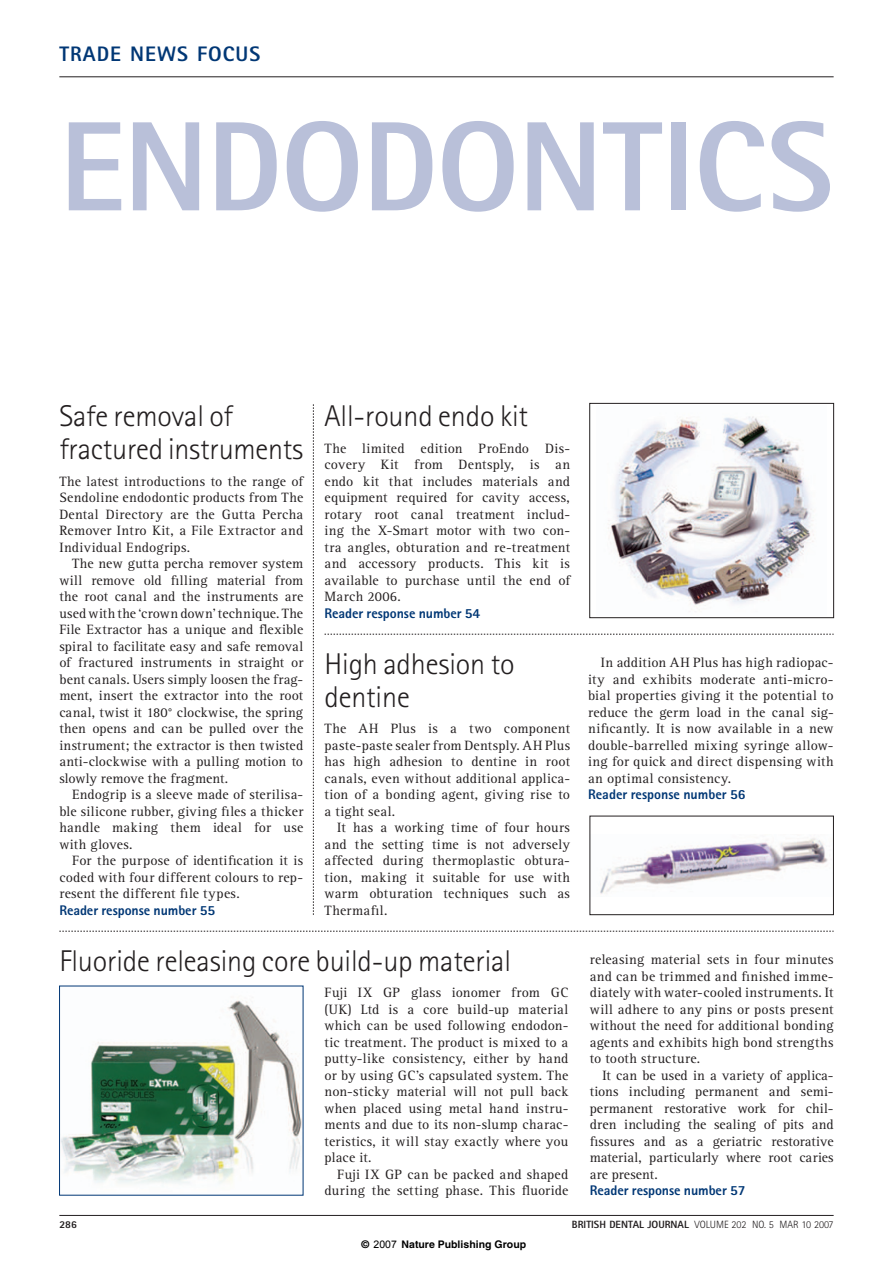
<style>
.page{position:relative;width:893px;height:1263px;background:#fff}
.page>*{position:absolute;margin:0;border:0;box-sizing:border-box;transform-origin:0 0}
.t1{font:800 127.5px "Rotis Sans Serif";letter-spacing:-.01em;color:#b9c0d9}
.t2{font:300 30px/33px "Rotis Sans Serif";letter-spacing:-.005em;color:#231f20}
.t3{font:800 21px "Rotis Sans Serif";letter-spacing:.05em;color:#013775}
.t4{font:13.95px/16.5px "Rotis Serif";letter-spacing:.02em;color:#231f20;text-align:justify}
.t5{font:800 13.95px "Rotis Sans Serif";letter-spacing:-.005em;color:#013775}
.t6{font:300 10.5px "Rotis Sans Serif";color:#231f20}
.t7{font:700 10.5px "Helvetica";color:#000}
.t8{font:800 10.5px "Rotis Sans Serif";color:#231f20}
.s1{font-weight:800}
.s2{font-family:"Arial";font-weight:400}
</style>
<div class="page">
<svg style="left:313px;top:404px;width:1px;height:511px"></svg>
<hr style="left:59px;top:77px;width:774px;height:1px;background:#231f20">
<hr style="left:59px;top:1215px;width:774px;height:1px;background:#231f20">
<img style="left:61px;top:1000px;width:240px;height:184px">
<svg style="left:59px;top:931px;width:774px;height:1px"></svg>
<svg style="left:324px;top:634px;width:509px;height:1px"></svg>
<img style="left:600px;top:838px;width:228px;height:56px">
<div style="left:589px;top:816px;width:244px;height:99px;border:1px solid #231f20"></div>
<img style="left:608px;top:416px;width:206px;height:194px">
<div style="left:589px;top:403px;width:244px;height:215px;border:1px solid #231f20"></div>
<h3 class="t3" style="left:59px;top:47px;width:202px">TRADE NEWS FOCUS</h3>
<h1 class="t1" style="left:59px;top:122px;width:775px">ENDODONTICS</h1>
<h2 class="t2" style="left:59px;top:403px;width:245px">Safe removal of fractured instruments</h2>
<p class="t4" style="left:59px;top:474px;width:245px">The latest introductions to the range of Sendoline endodontic products from The Dental Directory are the Gutta Percha Remover Intro Kit, a File Extractor and Individual Endogrips.</p>
<p class="t4" style="left:59px;top:557px;width:245px;text-indent:13px">The new gutta percha remover system will remove old filling material from the root canal and the instruments are used with the ‘crown down’ technique. The File Extractor has a unique and flexible spiral to facilitate easy and safe removal of fractured instruments in straight or bent canals. Users simply loosen the frag&shy;ment, insert the extractor into the root canal, twist it 180° clockwise, the spring then opens and can be pulled over the instrument; the extractor is then twisted anti-clockwise with a pulling motion to slowly remove the fragment.</p>
<p class="t4" style="left:59px;top:788px;width:245px;text-indent:13px">Endogrip is a sleeve made of sterilisa&shy;ble silicone rubber, giving files a thicker handle making them ideal for use with gloves.</p>
<p class="t4" style="left:59px;top:854px;width:245px;text-indent:13px">For the purpose of identification it is coded with four different colours to rep&shy;resent the different file types.</p>
<p class="t5" style="left:59px;top:905px;width:157px">Reader response number 55</p>
<h2 class="t2" style="left:324px;top:403px;width:205px">All-round endo kit</h2>
<p class="t4" style="left:324px;top:441px;width:247px">The limited edition ProEndo Dis&shy;covery Kit from Dentsply, is an endo kit that includes materials and equipment required for cavity access, rotary root canal treatment includ&shy;ing the X-Smart motor with two con&shy;tra angles, obturation and re-treatment and accessory products. This kit is available to purchase until the end of March 2006.</p>
<p class="t5" style="left:324px;top:608px;width:157px">Reader response number 54</p>
<h2 class="t2" style="left:324px;top:650px;width:191px">High adhesion to dentine</h2>
<p class="t4" style="left:324px;top:722px;width:247px">The AH Plus is a two component paste-paste sealer from Dentsply. AH Plus has high adhesion to dentine in root canals, even without additional applica&shy;tion of a bonding agent, giving rise to a tight seal.</p>
<p class="t4" style="left:324px;top:821px;width:247px;text-indent:13px">It has a working time of four hours and the setting time is not adversely affected during thermoplastic obtura&shy;tion, making it suitable for use with warm obturation techniques such as Thermafil.</p>
<h2 class="t2" style="left:59px;top:947px;width:453px">Fluoride releasing core build-up material</h2>
<p class="t4" style="left:324px;top:986px;width:245px">Fuji IX GP glass ionomer from GC (UK) Ltd is a core build-up material which can be used following endodon&shy;tic treatment. The product is mixed to a putty-like consistency, either by hand or by using GC’s capsulated system. The non-sticky material will not pull back when placed using metal hand instru&shy;ments and due to its non-slump charac&shy;teristics, it will stay exactly where you place it.</p>
<p class="t4" style="left:324px;top:1167px;width:245px;text-align:right">Fuji IX GP can be packed and shaped during the setting phase. This fluoride</p>
<p class="t4" style="left:588px;top:656px;width:247px;text-indent:13px">In addition AH Plus has high radiopac&shy;ity and exhibits moderate anti-micro&shy;bial properties giving it the potential to reduce the germ load in the canal sig&shy;nificantly. It is now available in a new double-barrelled mixing syringe allow&shy;ing for quick and direct dispensing with an optimal consistency.</p>
<p class="t5" style="left:588px;top:790px;width:159px">Reader response number 56</p>
<p class="t4" style="left:589px;top:953px;width:245px">releasing material sets in four minutes and can be trimmed and finished imme&shy;diately with water-cooled instruments. It will adhere to any pins or posts present without the need for additional bonding agents and exhibits high bond strengths to tooth structure.</p>
<p class="t4" style="left:589px;top:1068px;width:245px;text-indent:13px">It can be used in a variety of applica&shy;tions including permanent and semi&shy;permanent restorative work for chil&shy;dren including the sealing of pits and fissures and as a geriatric restorative material, particularly where root caries are present.</p>
<p class="t5" style="left:589px;top:1186px;width:157px">Reader response number 57</p>
<p class="t8" style="left:59px;top:1221px;width:19px">286</p>
<p class="t6" style="left:572px;top:1221px;width:263px"><span class="s1">BRITISH DENTAL JOURNAL</span> VOLUME 202 NO. 5 MAR 10 2007</p>
<p class="t7" style="left:361px;top:1238px;width:166px">© <span class="s2">2007</span> Nature Publishing Group</p>
</div>
